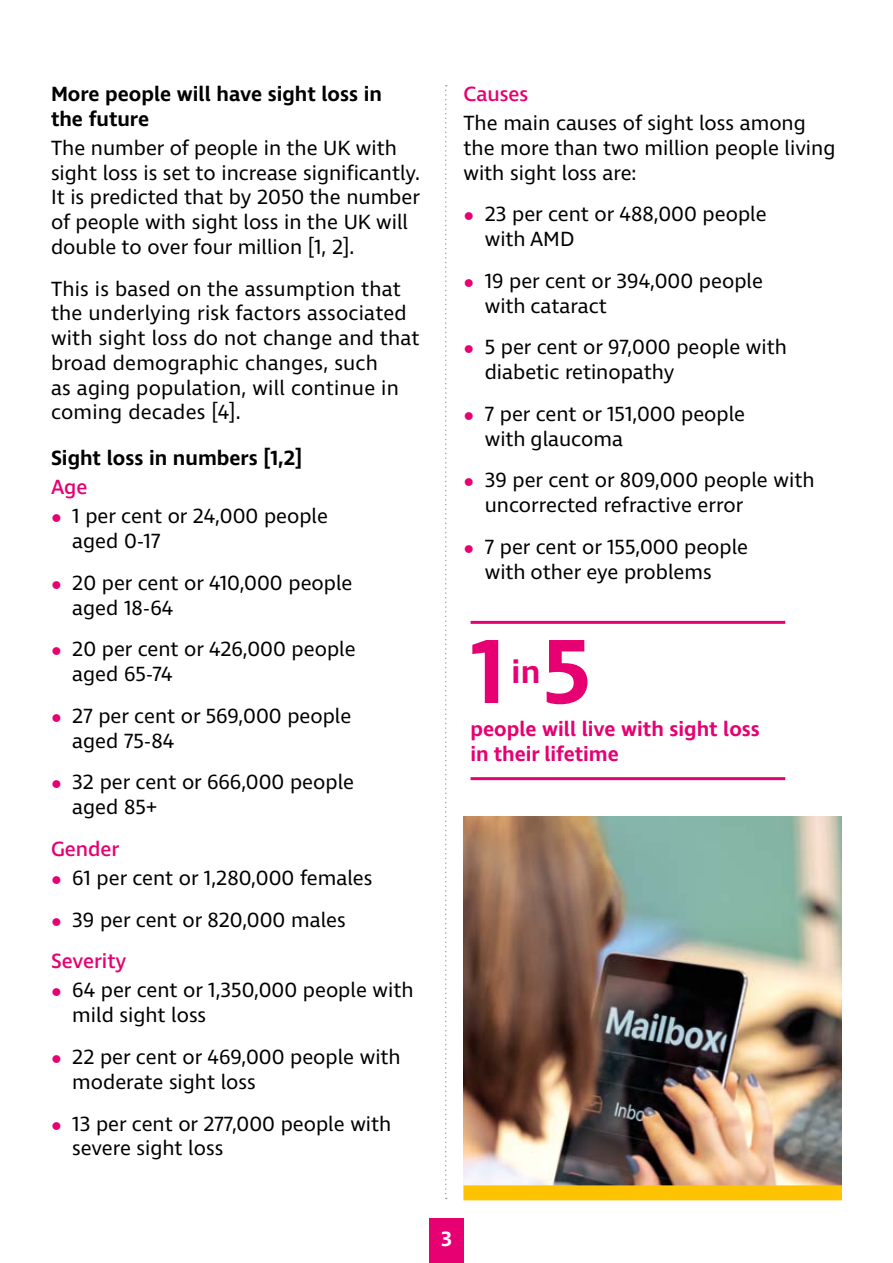
<style>
.page{position:relative;width:893px;height:1263px;background:#fff}
.page>*{position:absolute;margin:0;border:0;box-sizing:border-box;transform-origin:0 0}
.P_Quotes_big{font:600 93px "Ingra";color:#e60071}
.P_Quotes_big-2{font:600 33px "Ingra";color:#e60071}
.P___14pt_bullets{font:21px/24.8px "Ingra";color:#000}
.P___14pt_Body{font:21px/24.8px "Ingra";color:#000}
.t1{font:600 21px/24.8px "Ingra";color:#000}
.P-Quotes_small{font:600 21px/24.8px "Ingra";color:#e60071}
.t2{font:500 21px "Ingra";color:#e60071}
.t3{font:600 21px "Ingra";color:#fff}
.s1{font-weight:700;font-size:27px;color:#e60071}
</style>
<div class="page">
<div style="left:429px;top:1218px;width:34px;height:45px;background:#e60071"></div>
<svg style="left:445px;top:85px;width:2px;height:1114px"></svg>
<img style="left:463px;top:816px;width:379px;height:369px">
<hr style="left:471px;top:621px;width:314px;height:3px;background:#e60071">
<hr style="left:471px;top:777px;width:314px;height:3px;background:#e60071">
<div style="left:463px;top:1185px;width:379px;height:15px;background:#fdc300"></div>
<h3 class="t1" style="left:51px;top:83px;width:332px">More people will have sight loss in the future</h3>
<p class="P___14pt_Body" style="left:51px;top:136px;width:370px">The number of people in the UK with sight loss is set to increase significantly.<br>It is predicted that by 2050 the number of people with sight loss in the UK will double to over four million [1, 2].</p>
<p class="P___14pt_Body" style="left:51px;top:277px;width:370px">This is based on the assumption that the underlying risk factors associated with sight loss do not change and that broad demographic changes, such<br>as aging population, will continue in coming decades [4].</p>
<h3 class="t1" style="left:51px;top:447px;width:253px">Sight loss in numbers [1,2]</h3>
<h4 class="t2" style="left:51px;top:474px;width:38px">Age</h4>
<p class="P___14pt_bullets" style="left:72px;top:505px;width:257px;text-indent:-21px"><span class="s1">•</span> 1 per cent or 24,000 people aged 0-17</p>
<p class="P___14pt_bullets" style="left:72px;top:571px;width:282px;text-indent:-21px"><span class="s1">•</span> 20 per cent or 410,000 people aged 18-64</p>
<p class="P___14pt_bullets" style="left:72px;top:638px;width:285px;text-indent:-21px"><span class="s1">•</span> 20 per cent or 426,000 people aged 65-74</p>
<p class="P___14pt_bullets" style="left:72px;top:704px;width:281px;text-indent:-21px"><span class="s1">•</span> 27 per cent or 569,000 people aged 75-84</p>
<p class="P___14pt_bullets" style="left:72px;top:771px;width:283px;text-indent:-21px"><span class="s1">•</span> 32 per cent or 666,000 people aged 85+</p>
<h4 class="t2" style="left:51px;top:836px;width:70px">Gender</h4>
<p class="P___14pt_bullets" style="left:51px;top:866px;width:323px"><span class="s1">•</span> 61 per cent or 1,280,000 females</p>
<p class="P___14pt_bullets" style="left:51px;top:908px;width:296px"><span class="s1">•</span> 39 per cent or 820,000 males</p>
<h4 class="t2" style="left:51px;top:948px;width:77px">Severity</h4>
<p class="P___14pt_bullets" style="left:72px;top:979px;width:343px;text-indent:-21px"><span class="s1">•</span> 64 per cent or 1,350,000 people with mild sight loss</p>
<p class="P___14pt_bullets" style="left:72px;top:1045px;width:330px;text-indent:-21px"><span class="s1">•</span> 22 per cent or 469,000 people with moderate sight loss</p>
<p class="P___14pt_bullets" style="left:72px;top:1112px;width:321px;text-indent:-21px"><span class="s1">•</span> 13 per cent or 277,000 people with severe sight loss</p>
<h4 class="t2" style="left:463px;top:81px;width:66px">Causes</h4>
<p class="P___14pt_Body" style="left:463px;top:112px;width:373px">The main causes of sight loss among the more than two million people living with sight loss are:</p>
<p class="P___14pt_bullets" style="left:485px;top:203px;width:283px;text-indent:-21px"><span class="s1">•</span> 23 per cent or 488,000 people with AMD</p>
<p class="P___14pt_bullets" style="left:485px;top:269px;width:280px;text-indent:-21px"><span class="s1">•</span> 19 per cent or 394,000 people with cataract</p>
<p class="P___14pt_bullets" style="left:485px;top:336px;width:304px;text-indent:-21px"><span class="s1">•</span> 5 per cent or 97,000 people with diabetic retinopathy</p>
<p class="P___14pt_bullets" style="left:485px;top:402px;width:262px;text-indent:-21px"><span class="s1">•</span> 7 per cent or 151,000 people with glaucoma</p>
<p class="P___14pt_bullets" style="left:485px;top:469px;width:331px;text-indent:-21px"><span class="s1">•</span> 39 per cent or 809,000 people with uncorrected refractive error</p>
<p class="P___14pt_bullets" style="left:485px;top:535px;width:265px;text-indent:-21px"><span class="s1">•</span> 7 per cent or 155,000 people with other eye problems</p>
<p class="P_Quotes_big" style="left:471px;top:614px;width:122px">1 5</p>
<p class="P_Quotes_big-2" style="left:512px;top:652px;width:30px">in</p>
<p class="P-Quotes_small" style="left:471px;top:718px;width:291px">people will live with sight loss in their lifetime</p>
<p class="t3" style="left:441px;top:1226px;width:12px">3</p>
</div>
